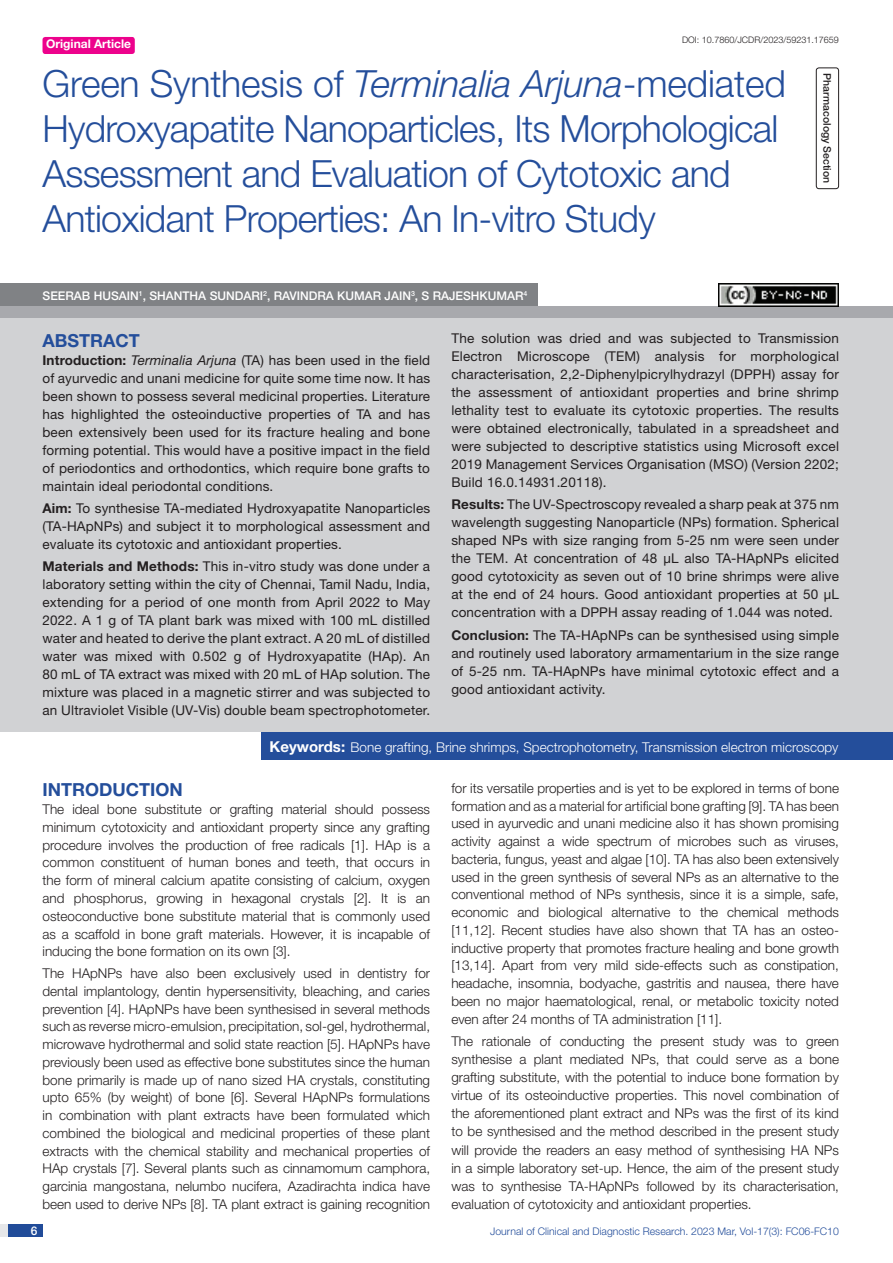
<style>
.page{position:relative;width:893px;height:1263px;background:#fff}
.page>*{position:absolute;margin:0;border:0;box-sizing:border-box;transform-origin:0 0}
.t1{font:300 37.5px/45px "Helvetica Neue";letter-spacing:-.02em;color:#244e9b}
.Heading{font:700 18px "Helvetica Neue";color:#244e9b}
.Abstract_head{font:700 18px "Helvetica Neue";color:#244e9b}
.Body_text{font:300 13.5px/17.7px "Helvetica Neue";color:#231f20;text-align:justify}
.Abstract_Text{font:13.5px/18px "Helvetica Neue";letter-spacing:.01em;color:#231f20;text-align:justify}
.Key_words{font:300 13.5px "Helvetica Neue";color:#fff}
.Author{font:500 12px "Helvetica Neue";color:#fff}
.t2{font:700 12px "Helvetica Neue";color:#fff}
.t3{font:300 10.5px "Helvetica Neue";color:#244e9b}
.section{font:500 10.5px "Helvetica Neue";color:#231f20}
.DOI{font:300 9px "Helvetica Neue";color:#231f20}
.s1{font-style:italic}
.s2{font-weight:700}
.s3{font-weight:700;font-size:15px}
</style>
<div class="page">
<div style="left:0;top:1224px;width:43px;height:13px;background:#e6e7e9"></div>
<div style="left:8px;top:1224px;width:35px;height:13px;background:#214c99"></div>
<div style="left:43px;top:37px;width:92px;height:17px;background:#ed028c;border-radius:3px"></div>
<div style="left:816px;top:67px;width:23px;height:122px;border:1px solid #231f20;border-radius:3px"></div>
<div style="left:0;top:306px;width:893px;height:12px;background:#a8a9ad"></div>
<div style="left:0;top:284px;width:537px;height:22px;background:#808285"></div>
<div style="left:0;top:318px;width:893px;height:414px;background:#d1d2d4"></div>
<div style="left:261px;top:732px;width:632px;height:28px;background:#244e9b"></div>
<img style="left:719px;top:284px;width:120px;height:22px">
<p class="t2" style="left:46px;top:37px;width:87px">Original Article</p>
<p class="DOI" style="left:682px;top:35px;width:158px">DOI: 10.7860/JCDR/2023/59231.17659</p>
<p class="t1" style="left:43px;top:60px;width:745px">Green Synthesis of <span class="s1">Terminalia Arjuna</span>-mediated Hydroxyapatite Nanoparticles, Its Morphological Assessment and Evaluation of Cytotoxic and Antioxidant Properties: An In-vitro Study</p>
<p class="Author" style="left:43px;top:288px;width:430px">SEERAB HUSAIN<sup>1</sup>, SHANTHA SUNDARI<sup>2</sup>, RAVINDRA KUMAR JAIN<sup>3</sup>, S RAJESHK</p>
<p class="Author" style="left:488px;top:288px;width:41px">UMAR<sup>4</sup></p>
<p class="section" style="left:833px;top:73px;width:111px;rotate:90deg">PHARMACOLOGY SECTION</p>
<p class="Abstract_head" style="left:43px;top:329px;width:99px">ABSTRACT</p>
<p class="Abstract_Text" style="left:43px;top:351px;width:389px"><span class="s2">Introduction:</span> <span class="s1">Terminalia Arjuna</span> (TA) has been used in the field of ayurvedic and unani medicine for quite some time now. It has been shown to possess several medicinal properties. Literature has highlighted the osteoinductive properties of TA and has been extensively been used for its fracture healing and bone forming potential. This would have a positive impact in the field of periodontics and orthodontics, which require bone grafts to maintain ideal periodontal conditions.</p>
<p class="Abstract_Text" style="left:43px;top:499px;width:389px"><span class="s2">Aim:</span> To synthesise TA-mediated Hydroxyapatite Nanoparticles (TA-HApNPs) and subject it to morphological assessment and evaluate its cytotoxic and antioxidant properties.</p>
<p class="Abstract_Text" style="left:43px;top:557px;width:389px"><span class="s2">Materials and Methods:</span> This in-vitro study was done under a laboratory setting within the city of Chennai, Tamil Nadu, India, extending for a period of one month from April 2022 to May 2022. A 1 g of TA plant bark was mixed with 100 mL distilled water and heated to derive the plant extract. A 20 mL of distilled water was mixed with 0.502 g of Hydroxyapatite (HAp). An 80 mL of TA extract was mixed with 20 mL of HAp solution. The mixture was placed in a magnetic stirrer and was subjected to an Ultraviolet Visible (UV-Vis) double beam spectrophotometer.</p>
<p class="Abstract_Text" style="left:451px;top:329px;width:389px">The solution was dried and was subjected to Transmission Electron Microscope (TEM) analysis for morphological characterisation, 2,2-Diphenylpicrylhydrazyl (DPPH) assay for the assessment of antioxidant properties and brine shrimp lethality test to evaluate its cytotoxic properties. The results were obtained electronically, tabulated in a spreadsheet and were subjected to descriptive statistics using Microsoft excel 2019 Management Services Organisation (MSO) (Version 2202; Build 16.0.14931.20118).</p>
<p class="Abstract_Text" style="left:451px;top:495px;width:389px"><span class="s2">Results:</span> The UV-Spectroscopy revealed a sharp peak at 375 nm wavelength suggesting Nanoparticle (NPs) formation. Spherical shaped NPs with size ranging from 5-25 nm were seen under the TEM. At concentration of 48 µL also TA-HApNPs elicited good cytotoxicity as seven out of 10 brine shrimps were alive at the end of 24 hours. Good antioxidant properties at 50 µL concentration with a DPPH assay reading of 1.044 was noted.</p>
<p class="Abstract_Text" style="left:451px;top:626px;width:389px"><span class="s2">Conclusion:</span> The TA-HApNPs can be synthesised using simple and routinely used laboratory armamentarium in the size range of 5-25 nm. TA-HApNPs have minimal cytotoxic effect and a good antioxidant activity.</p>
<p class="Key_words" style="left:270px;top:739px;width:570px"><span class="s3">Keywords:</span> Bone grafting, Brine shrimps, Spectrophotometry, Transmission electron microscopy</p>
<p class="Heading" style="left:43px;top:779px;width:142px">INTRODUCTION</p>
<p class="Body_text" style="left:43px;top:800px;width:389px">The ideal bone substitute or grafting material should possess minimum cytotoxicity and antioxidant property since any grafting procedure involves the production of free radicals [1]. HAp is a common constituent of human bones and teeth, that occurs in the form of mineral calcium apatite consisting of calcium, oxygen and phosphorus, growing in hexagonal crystals [2]. It is an osteoconductive bone substitute material that is commonly used as a scaffold in bone graft materials. However, it is incapable of inducing the bone formation on its own [3].</p>
<p class="Body_text" style="left:43px;top:964px;width:389px">The HApNPs have also been exclusively used in dentistry for dental implantology, dentin hypersensitivity, bleaching, and caries prevention [4]. HApNPs have been synthesised in several methods such as reverse micro-emulsion, precipitation, sol-gel, hydrothermal, microwave hydrothermal and solid state reaction [5]. HApNPs have previously been used as effective bone substitutes since the human bone primarily is made up of nano sized HA crystals, constituting upto 65% (by weight) of bone [6]. Several HApNPs formulations in combination with plant extracts have been formulated which combined the biological and medicinal properties of these plant extracts with the chemical stability and mechanical properties of HAp crystals [7]. Several plants such as cinnamomum camphora, garcinia mangostana, nelumbo nucifera, Azadirachta indica have been used to derive NPs [8]. TA plant extract is gaining recognition</p>
<p class="Body_text" style="left:451px;top:779px;width:389px">for its versatile properties and is yet to be explored in terms of bone formation and as a material for artificial bone grafting [9]. TA has been used in ayurvedic and unani medicine also it has shown promising activity against a wide spectrum of microbes such as viruses, bacteria, fungus, yeast and algae [10]. TA has also been extensively used in the green synthesis of several NPs as an alternative to the conventional method of NPs synthesis, since it is a simple, safe, economic and biological alternative to the chemical methods [11,12]. Recent studies have also shown that TA has an osteo&shy;inductive property that promotes fracture healing and bone growth [13,14]. Apart from very mild side-effects such as constipation, headache, insomnia, bodyache, gastritis and nausea, there have been no major haematological, renal, or metabolic toxicity noted even after 24 months of TA administration [11].</p>
<p class="Body_text" style="left:451px;top:1032px;width:389px;line-height:18.1px">The rationale of conducting the present study was to green synthesise a plant mediated NPs, that could serve as a bone grafting substitute, with the potential to induce bone formation by virtue of its osteoinductive properties. This novel combination of the aforementioned plant extract and NPs was the first of its kind to be synthesised and the method described in the present study will provide the readers an easy method of synthesising HA NPs in a simple laboratory set-up. Hence, the aim of the present study was to synthesise TA-HApNPs followed by its characterisation, evaluation of cytotoxicity and antioxidant properties.</p>
<p class="Author" style="left:31px;top:1223px;width:8px">6</p>
<p class="t3" style="left:490px;top:1225px;width:350px">Journal of Clinical and Diagnostic Research. 2023 Mar, Vol-17(3): FC06-FC10</p>
</div>
